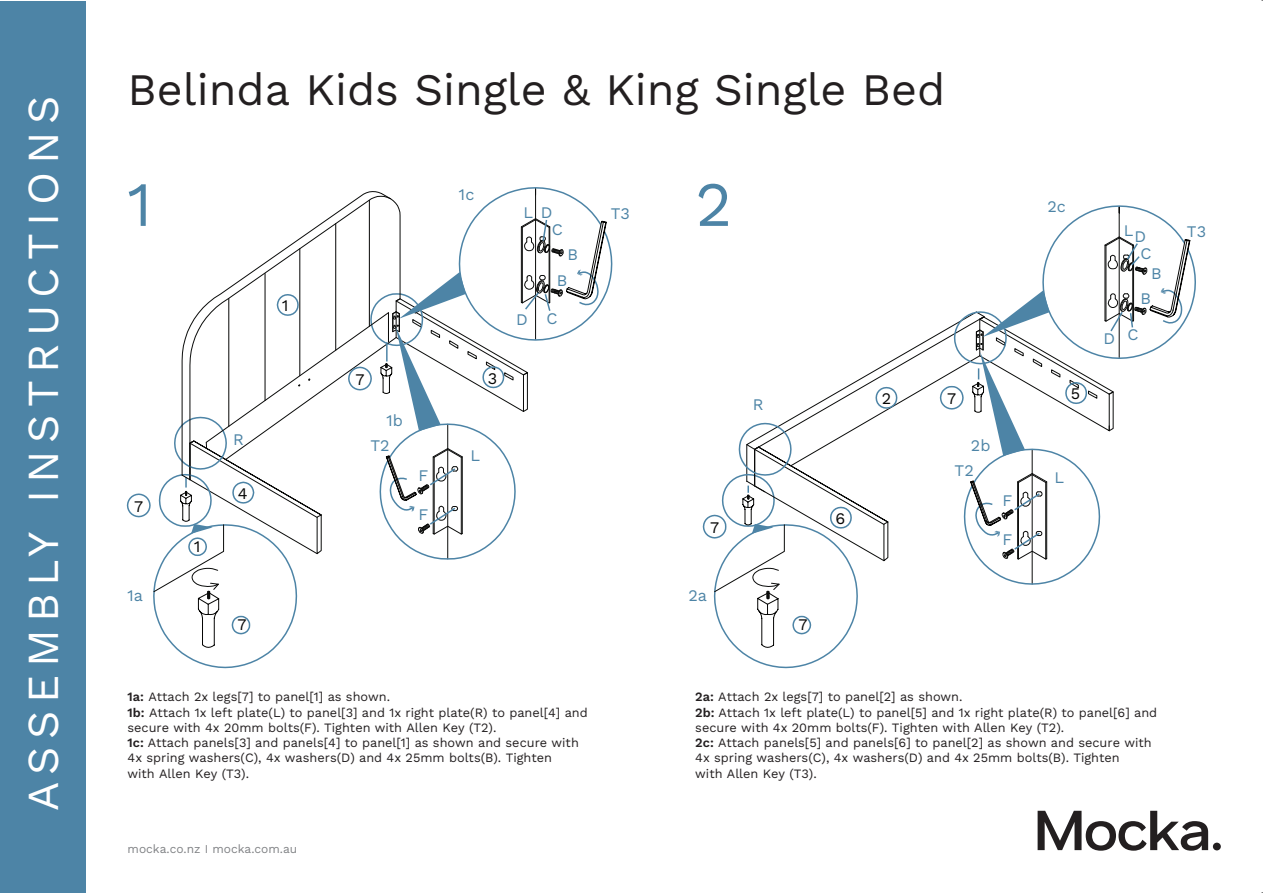
<style>
.page{position:relative;width:1263px;height:893px;background:#fff}
.page>*{position:absolute;margin:0;border:0;box-sizing:border-box;transform-origin:0 0}
.t1{font:63px "Work Sans";color:#4d84a6}
.t2{font:45px "Work Sans";color:#231f20}
.t3{font:44.25px "Work Sans";letter-spacing:.17em;color:#fff}
.t4{font:16.2px "Work Sans";letter-spacing:.005em;color:#4d84a6}
.t5{font:16.2px "Work Sans";color:#050504}
.t6{font:12.75px/15.3px "Work Sans";color:#231f20}
.t7{font:12px "Work Sans";color:#808285}
.s1{font-weight:600}
</style>
<div class="page">
<div style="left:0;top:1px;width:85px;height:891px;background:#4d84a6"></div>
<svg style="left:1037px;top:811px;width:171px;height:40px"></svg>
<div style="left:1213px;top:843px;width:8px;height:7px;background:#231f20;border-radius:50%"></div>
<svg style="left:126px;top:187px;width:451px;height:482px"></svg>
<svg style="left:702px;top:205px;width:494px;height:464px"></svg>
<svg style="left:228px;top:199px;width:757px;height:228px"></svg>
<h3 class="t3" style="left:10px;top:811px;width:717px;rotate:-90deg">ASSEMBLY INSTRUCTIONS</h3>
<h2 class="t2" style="left:128px;top:56px;width:819px">Belinda Kids Single &amp; King Single Bed</h2>
<h1 class="t1" style="left:128px;top:157px;width:26px">1</h1>
<h1 class="t1" style="left:695px;top:157px;width:38px">2</h1>
<p class="t4" style="left:459px;top:182px;width:17px">1c</p>
<p class="t4" style="left:523px;top:200px;width:11px">L</p>
<p class="t4" style="left:541px;top:200px;width:13px">D</p>
<p class="t4" style="left:611px;top:201px;width:21px">T3</p>
<p class="t4" style="left:552px;top:217px;width:13px">C</p>
<p class="t4" style="left:567px;top:243px;width:12px">B</p>
<p class="t5" style="left:134px;top:494px;width:11px">7</p>
<p class="t4" style="left:128px;top:583px;width:17px">1a</p>
<p class="t5" style="left:282px;top:293px;width:8px">1</p>
<p class="t5" style="left:194px;top:534px;width:8px">1</p>
<p class="t4" style="left:233px;top:427px;width:12px">R</p>
<p class="t5" style="left:238px;top:481px;width:11px">4</p>
<p class="t5" style="left:238px;top:612px;width:11px">7</p>
<p class="t5" style="left:355px;top:367px;width:11px">7</p>
<p class="t4" style="left:386px;top:408px;width:18px">1b</p>
<p class="t4" style="left:370px;top:433px;width:21px">T2</p>
<p class="t4" style="left:418px;top:463px;width:11px">F</p>
<p class="t4" style="left:418px;top:502px;width:11px">F</p>
<p class="t5" style="left:488px;top:366px;width:11px">3</p>
<p class="t4" style="left:557px;top:268px;width:12px">B</p>
<p class="t4" style="left:516px;top:306px;width:43px">D C</p>
<p class="t4" style="left:471px;top:443px;width:11px">L</p>
<p class="t5" style="left:710px;top:516px;width:11px">7</p>
<p class="t4" style="left:688px;top:583px;width:20px">2a</p>
<p class="t4" style="left:753px;top:393px;width:12px">R</p>
<p class="t5" style="left:835px;top:506px;width:11px">6</p>
<p class="t5" style="left:798px;top:612px;width:11px">7</p>
<p class="t5" style="left:882px;top:386px;width:11px">2</p>
<p class="t5" style="left:947px;top:387px;width:11px">7</p>
<p class="t4" style="left:971px;top:433px;width:21px">2b</p>
<p class="t4" style="left:954px;top:458px;width:21px">T2</p>
<p class="t4" style="left:1003px;top:488px;width:11px">F</p>
<p class="t4" style="left:1003px;top:527px;width:11px">F</p>
<p class="t4" style="left:1047px;top:194px;width:20px">2c</p>
<p class="t5" style="left:1071px;top:382px;width:11px">5</p>
<p class="t4" style="left:1103px;top:326px;width:13px">D</p>
<p class="t4" style="left:1124px;top:218px;width:11px">L</p>
<p class="t4" style="left:1134px;top:224px;width:13px">D</p>
<p class="t4" style="left:1140px;top:241px;width:13px">C</p>
<p class="t4" style="left:1151px;top:261px;width:12px">B</p>
<p class="t4" style="left:1140px;top:286px;width:12px">B</p>
<p class="t4" style="left:1127px;top:323px;width:13px">C</p>
<p class="t4" style="left:1054px;top:465px;width:11px">L</p>
<p class="t6" style="left:128px;top:689px;width:462px"><span class="s1">1a:</span> Attach 2x legs[7] to panel[1] as shown.<br><span class="s1">1b:</span> Attach 1x left plate(L) to panel[3] and 1x right plate(R) to panel[4] and secure with 4x 20mm bolts(F). Tighten with Allen Key (T2).<br><span class="s1">1c:</span> Attach panels[3] and panels[4] to panel[1] as shown and secure with 4x spring washers(C), 4x washers(D) and 4x 25mm bolts(B). Tighten<br>with Allen Key (T3).</p>
<p class="t6" style="left:695px;top:689px;width:463px"><span class="s1">2a:</span> Attach 2x legs[7] to panel[2] as shown.<br><span class="s1">2b:</span> Attach 1x left plate(L) to panel[5] and 1x right plate(R) to panel[6] and secure with 4x 20mm bolts(F). Tighten with Allen Key (T2).<br><span class="s1">2c:</span> Attach panels[5] and panels[6] to panel[2] as shown and secure with 4x spring washers(C), 4x washers(D) and 4x 25mm bolts(B). Tighten<br>with Allen Key (T3).</p>
<p class="t7" style="left:128px;top:840px;width:171px">mocka.co.nz I mocka.com.au</p>
<p class="t4" style="left:1187px;top:219px;width:21px">T3</p>
</div>
